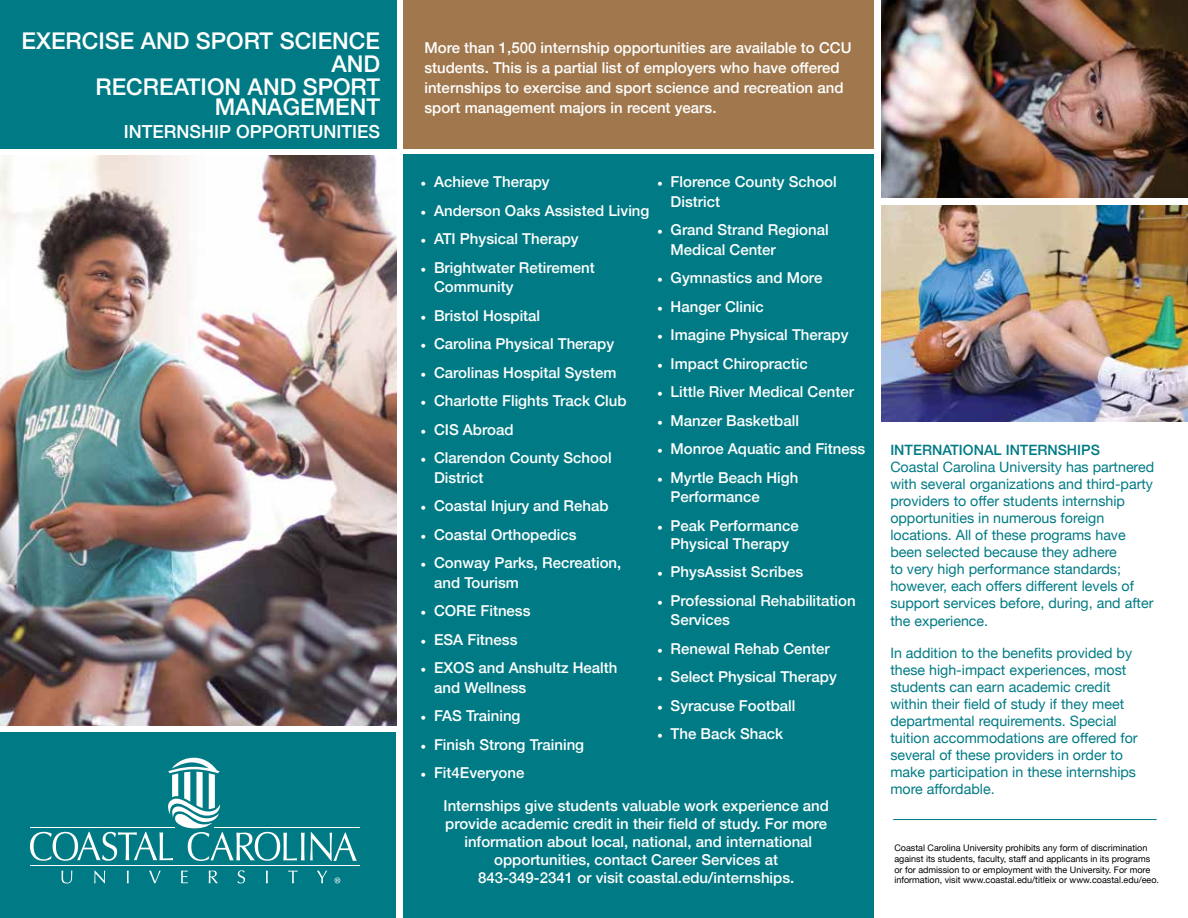
<style>
.page{position:relative;width:1188px;height:918px;background:#fff}
.page>*{position:absolute;margin:0;border:0;box-sizing:border-box;transform-origin:0 0}
.t1{font:500 23.1px/22px "Helvetica Neue";color:#fff;text-align:right}
.t2{font:500 18px "Helvetica Neue";color:#fff}
.t3{font:500 15px/19.5px "Helvetica Neue";color:#fff}
.t4{font:14.25px/17.1px "Helvetica Neue";color:#007b85}
.t5{font:500 14.25px "Helvetica Neue";color:#007b85}
.t6{font:9px/10.8px "Helvetica Neue";color:#000}
.s1{font-family:"Minion Pro";font-weight:400}
</style>
<div class="page">
<div style="left:0;top:732px;width:396px;height:186px;background:#007b85"></div>
<img style="left:0;top:156px;width:396px;height:570px">
<div style="left:403px;top:0;width:471px;height:148px;background:#a1784d"></div>
<div style="left:0;top:0;width:396px;height:148px;background:#007b85"></div>
<div style="left:403px;top:154px;width:471px;height:764px;background:#007b85"></div>
<img style="left:881px;top:0;width:307px;height:198px">
<img style="left:881px;top:205px;width:307px;height:216px">
<svg style="left:317px;top:871px;width:10px;height:12px"></svg>
<svg style="left:288px;top:871px;width:10px;height:12px"></svg>
<svg style="left:266px;top:871px;width:2px;height:12px"></svg>
<svg style="left:238px;top:870px;width:7px;height:13px"></svg>
<svg style="left:209px;top:871px;width:9px;height:12px"></svg>
<svg style="left:181px;top:871px;width:7px;height:12px"></svg>
<svg style="left:149px;top:871px;width:12px;height:12px"></svg>
<svg style="left:127px;top:871px;width:2px;height:12px"></svg>
<svg style="left:94px;top:870px;width:11px;height:13px"></svg>
<svg style="left:62px;top:871px;width:10px;height:13px"></svg>
<svg style="left:30px;top:758px;width:327px;height:103px"></svg>
<hr style="left:30px;top:865px;width:330px;height:1px;background:#fff">
<hr style="left:30px;top:827px;width:145px;height:1px;background:#fff">
<hr style="left:215px;top:827px;width:145px;height:1px;background:#fff">
<svg style="left:335px;top:878px;width:5px;height:5px"></svg>
<hr style="left:893px;top:819px;width:264px;height:1px;background:#007b85">
<h1 class="t1" style="left:22px;top:28px;width:360px">EXERCISE AND SPORT SCIENCE<br>AND<br>RECREATION AND SPORT<br>MANAGEMENT</h1>
<p class="t2" style="left:124px;top:117px;width:258px">INTERNSHIP OPPORTUNITIES</p>
<p class="t3" style="left:424px;top:36px;width:429px;line-height:20.1px">More than 1,500 internship opportunities are available to CCU students. This is a partial list of employers who have offered internships to exercise and sport science and recreation and sport management majors in recent years.</p>
<p class="t3" style="left:421px;top:171px;width:131px"><span class="s1">•</span> Achieve Therapy</p>
<p class="t3" style="left:421px;top:199px;width:230px"><span class="s1">•</span> Anderson Oaks Assisted Living</p>
<p class="t3" style="left:421px;top:228px;width:160px"><span class="s1">•</span> ATI Physical Therapy</p>
<p class="t3" style="left:434px;top:256px;width:162px;text-indent:-14px"><span class="s1">•</span> Brightwater Retirement<br>Community</p>
<p class="t3" style="left:421px;top:304px;width:121px"><span class="s1">•</span> Bristol Hospital</p>
<p class="t3" style="left:421px;top:333px;width:195px"><span class="s1">•</span> Carolina Physical Therapy</p>
<p class="t3" style="left:421px;top:361px;width:197px"><span class="s1">•</span> Carolinas Hospital System</p>
<p class="t3" style="left:421px;top:390px;width:208px"><span class="s1">•</span> Charlotte Flights Track Club</p>
<p class="t3" style="left:421px;top:418px;width:94px"><span class="s1">•</span> CIS Abroad</p>
<p class="t3" style="left:434px;top:447px;width:179px;text-indent:-14px"><span class="s1">•</span> Clarendon County School<br>District</p>
<p class="t3" style="left:421px;top:495px;width:190px"><span class="s1">•</span> Coastal Injury and Rehab</p>
<p class="t3" style="left:421px;top:523px;width:158px"><span class="s1">•</span> Coastal Orthopedics</p>
<p class="t3" style="left:434px;top:552px;width:189px;text-indent:-14px"><span class="s1">•</span> Conway Parks, Recreation, and Tourism</p>
<p class="t3" style="left:421px;top:600px;width:111px"><span class="s1">•</span> CORE Fitness</p>
<p class="t3" style="left:421px;top:628px;width:98px"><span class="s1">•</span> ESA Fitness</p>
<p class="t3" style="left:434px;top:657px;width:185px;text-indent:-14px"><span class="s1">•</span> EXOS and Anshultz Health and Wellness</p>
<p class="t3" style="left:421px;top:705px;width:101px"><span class="s1">•</span> FAS Training</p>
<p class="t3" style="left:421px;top:733px;width:165px"><span class="s1">•</span> Finish Strong Training</p>
<p class="t3" style="left:421px;top:762px;width:105px"><span class="s1">•</span> Fit4Everyone</p>
<p class="t3" style="left:671px;top:171px;width:168px;text-indent:-14px"><span class="s1">•</span> Florence County School<br>District</p>
<p class="t3" style="left:671px;top:219px;width:160px;text-indent:-14px"><span class="s1">•</span> Grand Strand Regional<br>Medical Center</p>
<p class="t3" style="left:657px;top:267px;width:167px"><span class="s1">•</span> Gymnastics and More</p>
<p class="t3" style="left:657px;top:295px;width:108px"><span class="s1">•</span> Hanger Clinic</p>
<p class="t3" style="left:657px;top:324px;width:193px"><span class="s1">•</span> Imagine Physical Therapy</p>
<p class="t3" style="left:657px;top:352px;width:152px"><span class="s1">•</span> Impact Chiropractic</p>
<p class="t3" style="left:657px;top:381px;width:198px"><span class="s1">•</span> Little River Medical Center</p>
<p class="t3" style="left:657px;top:409px;width:143px"><span class="s1">•</span> Manzer Basketball</p>
<p class="t3" style="left:657px;top:438px;width:210px"><span class="s1">•</span> Monroe Aquatic and Fitness</p>
<p class="t3" style="left:671px;top:466px;width:129px;text-indent:-14px"><span class="s1">•</span> Myrtle Beach High<br>Performance</p>
<p class="t3" style="left:657px;top:515px;width:143px;line-height:18px;text-align:center"><span class="s1">•</span> Peak Performance<br>Physical Therapy</p>
<p class="t3" style="left:657px;top:561px;width:148px"><span class="s1">•</span> PhysAssist Scribes</p>
<p class="t3" style="left:671px;top:589px;width:187px;text-indent:-14px"><span class="s1">•</span> Professional Rehabilitation<br>Services</p>
<p class="t3" style="left:657px;top:637px;width:174px"><span class="s1">•</span> Renewal Rehab Center</p>
<p class="t3" style="left:657px;top:666px;width:181px"><span class="s1">•</span> Select Physical Therapy</p>
<p class="t3" style="left:657px;top:694px;width:140px"><span class="s1">•</span> Syracuse Football</p>
<p class="t3" style="left:657px;top:723px;width:128px"><span class="s1">•</span> The Back Shack</p>
<p class="t3" style="left:444px;top:796px;width:387px;line-height:18px;text-align:center">Internships give students valuable work experience and provide academic credit in their field of study. For more information about local, national, and international opportunities, contact Career Services at<br>843-349-2341 or visit coastal.edu/internships.</p>
<p class="t5" style="left:890px;top:438px;width:211px">INTERNATIONAL INTERNSHIPS</p>
<p class="t4" style="left:890px;top:459px;width:265px">Coastal Carolina University has partnered with several organizations and third-party providers to offer students internship opportunities in numerous foreign locations. All of these programs have been selected because they adhere<br>to very high performance standards; however, each offers different levels of support services before, during, and after the experience.</p>
<p class="t4" style="left:890px;top:645px;width:249px">In addition to the benefits provided by these high-impact experiences, most students can earn academic credit within their field of study if they meet departmental requirements. Special tuition accommodations are offered for several of these providers in order to make participation in these internships more affordable.</p>
<p class="t6" style="left:894px;top:843px;width:266px">Coastal Carolina University prohibits any form of discrimination against its students, faculty, staff and applicants in its programs or for admission to or employment with the University. For more information, visit www.coastal.edu/titleix or www.coastal.edu/eeo.</p>
</div>
